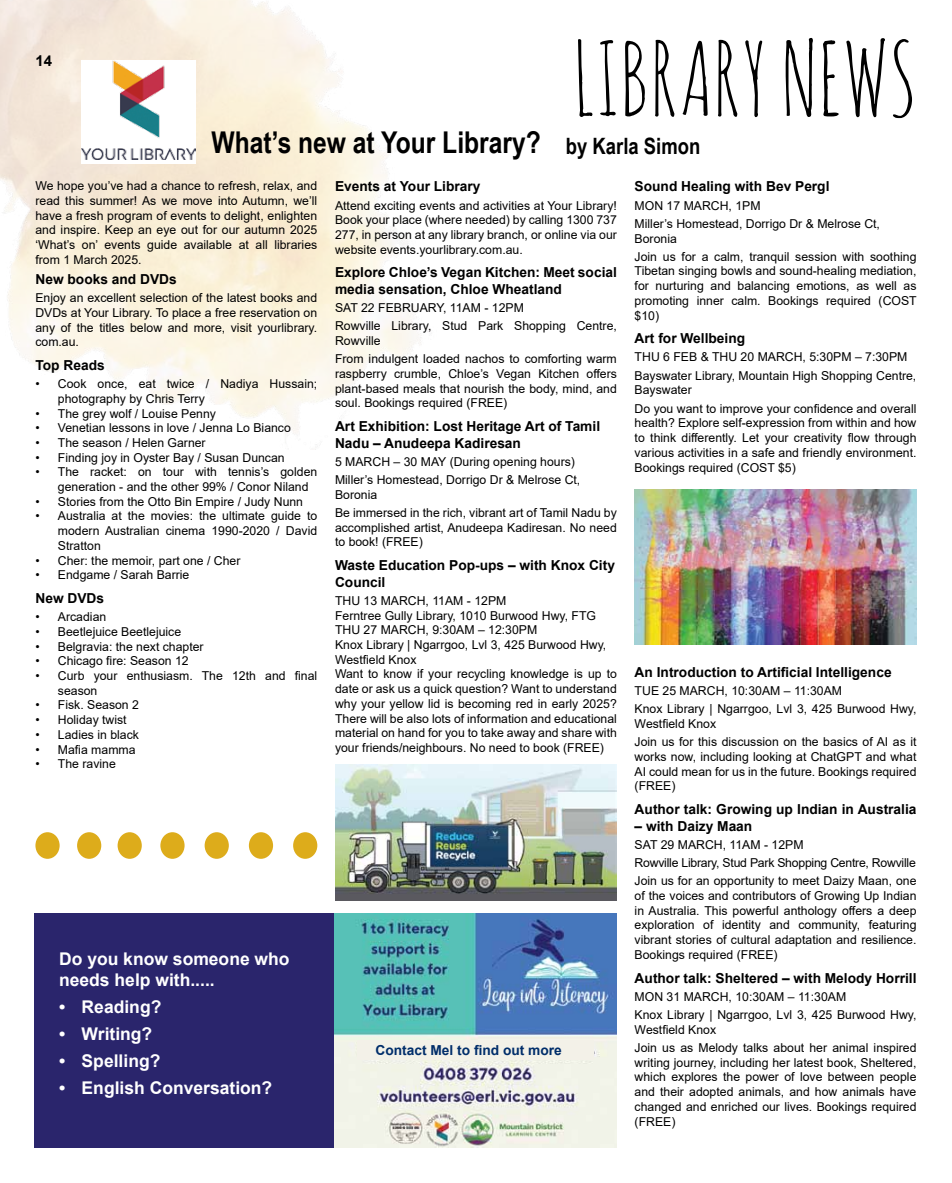
<style>
.page{position:relative;width:952px;height:1183px;background:#fff}
.page>*{position:absolute;margin:0;border:0;box-sizing:border-box;transform-origin:0 0}
.t1{font:100px "Amatic SC";color:#000}
.t2{font:700 30px "Arial Narrow";color:#000}
.t3{font:700 17.5px/21px "Arial";color:#fff}
.t4{font:700 15px "Arial";color:#000}
.t5{font:700 13.75px/16.5px "Arial";color:#000}
.t6{font:700 13.75px "Arial";color:#002d6a}
.t7{font:12.25px/14.8px "Arial";color:#000}
.s1{font-size:22.5px}
</style>
<div class="page">
<img style="left:0;top:0;width:421px;height:445px">
<div style="left:81px;top:60px;width:114px;height:104px;background:#fff"></div>
<img style="left:81px;top:60px;width:114px;height:99px">
<div style="left:35px;top:913px;width:299px;height:234px;background:#2a256c"></div>
<img style="left:334px;top:913px;width:283px;height:234px">
<div style="left:358px;top:1039px;width:236px;height:20px;background:#f3f1e8"></div>
<img style="left:335px;top:764px;width:282px;height:136px">
<img style="left:634px;top:489px;width:282px;height:155px">
<div style="left:35px;top:832px;width:25px;height:26px;background:#ddac1b;border-radius:50%"></div>
<div style="left:77px;top:832px;width:24px;height:26px;background:#ddac1b;border-radius:50%"></div>
<div style="left:118px;top:832px;width:24px;height:26px;background:#ddac1b;border-radius:50%"></div>
<div style="left:160px;top:832px;width:25px;height:26px;background:#ddac1b;border-radius:50%"></div>
<div style="left:205px;top:832px;width:24px;height:26px;background:#ddac1b;border-radius:50%"></div>
<div style="left:249px;top:832px;width:24px;height:26px;background:#ddac1b;border-radius:50%"></div>
<div style="left:293px;top:832px;width:24px;height:26px;background:#ddac1b;border-radius:50%"></div>
<h1 class="t1" style="left:573px;top:14px;width:345px">LIBRARY NEWS</h1>
<h2 class="t2" style="left:212px;top:120px;width:490px">What’s new at Your Library? <span class="s1">by Karla Simon</span></h2>
<p class="t7" style="left:35px;top:178px;width:283px;text-align:justify">We hope you’ve had a chance to refresh, relax, and read this summer! As we move into Autumn, we’ll have a fresh program of events to delight, enlighten and inspire. Keep an eye out for our autumn 2025 ‘What’s on’ events guide available at all libraries from 1 March 2025.</p>
<p class="t5" style="left:35px;top:271px;width:143px">New books and DVDs</p>
<p class="t7" style="left:35px;top:290px;width:283px;text-align:justify">Enjoy an excellent selection of the latest books and DVDs at Your Library. To place a free reservation on any of the titles below and more, visit yourlibrary. com.au.</p>
<p class="t5" style="left:35px;top:357px;width:71px">Top Reads</p>
<p class="t7" style="left:58px;top:376px;width:261px;text-indent:-23px">• Cook once, eat twice / Nadiya Hussain; photography by Chris Terry</p>
<p class="t7" style="left:35px;top:405px;width:182px">• The grey wolf / Louise Penny</p>
<p class="t7" style="left:35px;top:420px;width:257px">• Venetian lessons in love / Jenna Lo Bianco</p>
<p class="t7" style="left:35px;top:435px;width:172px">• The season / Helen Garner</p>
<p class="t7" style="left:35px;top:450px;width:251px">• Finding joy in Oyster Bay / Susan Duncan</p>
<p class="t7" style="left:58px;top:464px;width:261px;text-indent:-23px">• The racket: on tour with tennis’s golden generation - and the other 99% / Conor Niland</p>
<p class="t7" style="left:35px;top:494px;width:269px">• Stories from the Otto Bin Empire / Judy Nunn</p>
<p class="t7" style="left:58px;top:508px;width:261px;text-align:justify;text-indent:-23px">• Australia at the movies: the ultimate guide to modern Australian cinema 1990-2020 / David Stratton</p>
<p class="t7" style="left:35px;top:552px;width:206px">• Cher: the memoir, part one / Cher</p>
<p class="t7" style="left:35px;top:567px;width:155px">• Endgame / Sarah Barrie</p>
<p class="t5" style="left:35px;top:590px;width:70px">New DVDs</p>
<p class="t7" style="left:35px;top:609px;width:72px">• Arcadian</p>
<p class="t7" style="left:35px;top:624px;width:147px">• Beetlejuice Beetlejuice</p>
<p class="t7" style="left:35px;top:638px;width:170px">• Belgravia: the next chapter</p>
<p class="t7" style="left:35px;top:653px;width:155px">• Chicago fire: Season 12</p>
<p class="t7" style="left:58px;top:668px;width:261px;text-indent:-23px">• Curb your enthusiasm. The 12th and final season</p>
<p class="t7" style="left:35px;top:697px;width:105px">• Fisk. Season 2</p>
<p class="t7" style="left:35px;top:712px;width:93px">• Holiday twist</p>
<p class="t7" style="left:35px;top:727px;width:105px">• Ladies in black</p>
<p class="t7" style="left:35px;top:741px;width:102px">• Mafia mamma</p>
<p class="t7" style="left:35px;top:756px;width:82px">• The ravine</p>
<p class="t4" style="left:35px;top:50px;width:18px">14</p>
<p class="t5" style="left:634px;top:178px;width:196px">Sound Healing with Bev Pergl</p>
<p class="t7" style="left:634px;top:196px;width:247px;line-height:18.2px">MON 17 MARCH, 1PM<br>Miller’s Homestead, Dorrigo Dr &amp; Melrose Ct,</p>
<p class="t7" style="left:634px;top:229px;width:283px;line-height:18.2px">Boronia<br>Join us for a calm, tranquil session with soothing</p>
<p class="t7" style="left:634px;top:264px;width:283px;text-align:justify">Tibetan singing bowls and sound-healing mediation, for nurturing and balancing emotions, as well as promoting inner calm. Bookings required (COST $10)</p>
<p class="t5" style="left:634px;top:330px;width:112px">Art for Wellbeing</p>
<p class="t7" style="left:634px;top:348px;width:283px;line-height:18.2px">THU 6 FEB &amp; THU 20 MARCH, 5:30PM – 7:30PM<br>Bayswater Library, Mountain High Shopping Centre,</p>
<p class="t7" style="left:634px;top:381px;width:283px;line-height:18.2px">Bayswater<br>Do you want to improve your confidence and overall</p>
<p class="t7" style="left:634px;top:415px;width:283px;text-align:justify">health? Explore self-expression from within and how to think differently. Let your creativity flow through various activities in a safe and friendly environment.<br>Bookings required (COST $5)</p>
<p class="t5" style="left:335px;top:178px;width:147px">Events at Your Library</p>
<p class="t7" style="left:335px;top:198px;width:283px;text-align:justify">Attend exciting events and activities at Your Library!<br>Book your place (where needed) by calling 1300 737<br>277, in person at any library branch, or online via our website events.yourlibrary.com.au.</p>
<p class="t5" style="left:335px;top:264px;width:283px">Explore Chloe’s Vegan Kitchen: Meet social media sensation, Chloe Wheatland</p>
<p class="t7" style="left:335px;top:298px;width:283px;line-height:18.2px">SAT 22 FEBRUARY, 11AM - 12PM<br>Rowville Library, Stud Park Shopping Centre,</p>
<p class="t7" style="left:335px;top:331px;width:283px;line-height:18.2px">Rowville<br>From indulgent loaded nachos to comforting warm</p>
<p class="t7" style="left:335px;top:366px;width:283px;text-align:justify">raspberry crumble, Chloe’s Vegan Kitchen offers plant-based meals that nourish the body, mind, and soul. Bookings required (FREE)</p>
<p class="t5" style="left:335px;top:418px;width:267px">Art Exhibition: Lost Heritage Art of Tamil<br>Nadu – Anudeepa Kadiresan</p>
<p class="t7" style="left:335px;top:452px;width:247px;line-height:18.2px">5 MARCH – 30 MAY (During opening hours)<br>Miller’s Homestead, Dorrigo Dr &amp; Melrose Ct,</p>
<p class="t7" style="left:335px;top:485px;width:283px;line-height:18.2px">Boronia<br>Be immersed in the rich, vibrant art of Tamil Nadu by</p>
<p class="t7" style="left:335px;top:520px;width:283px">accomplished artist, Anudeepa Kadiresan. No need to book! (FREE)</p>
<p class="t5" style="left:335px;top:557px;width:281px">Waste Education Pop-ups – with Knox City<br>Council</p>
<p class="t7" style="left:335px;top:593px;width:283px">THU 13 MARCH, 11AM - 12PM<br>Ferntree Gully Library, 1010 Burwood Hwy, FTG THU 27 MARCH, 9:30AM – 12:30PM<br>Knox Library | Ngarrgoo, Lvl 3, 425 Burwood Hwy, Westfield Knox<br>Want to know if your recycling knowledge is up to date or ask us a quick question? Want to understand why your yellow lid is becoming red in early 2025?<br>There will be also lots of information and educational material on hand for you to take away and share with your friends/neighbours. No need to book (FREE)</p>
<p class="t5" style="left:634px;top:663px;width:258px">An Introduction to Artificial Intelligence</p>
<p class="t7" style="left:634px;top:681px;width:283px;line-height:18.2px">TUE 25 MARCH, 10:30AM – 11:30AM<br>Knox Library | Ngarrgoo, Lvl 3, 425 Burwood Hwy,</p>
<p class="t7" style="left:634px;top:714px;width:283px;line-height:18.2px">Westfield Knox<br>Join us for this discussion on the basics of AI as it</p>
<p class="t7" style="left:634px;top:749px;width:283px;text-align:justify">works now, including looking at ChatGPT and what AI could mean for us in the future. Bookings required (FREE)</p>
<p class="t5" style="left:634px;top:800px;width:283px">Author talk: Growing up Indian in Australia</p>
<p class="t5" style="left:634px;top:817px;width:119px">– with Daizy Maan</p>
<p class="t7" style="left:634px;top:835px;width:283px;line-height:18.2px">SAT 29 MARCH, 11AM - 12PM<br>Rowville Library, Stud Park Shopping Centre, Rowville<br>Join us for an opportunity to meet Daizy Maan, one</p>
<p class="t7" style="left:634px;top:888px;width:283px;text-align:justify">of the voices and contributors of Growing Up Indian in Australia. This powerful anthology offers a deep exploration of identity and community, featuring vibrant stories of cultural adaptation and resilience.<br>Bookings required (FREE)</p>
<p class="t5" style="left:634px;top:969px;width:283px">Author talk: Sheltered – with Melody Horrill</p>
<p class="t7" style="left:634px;top:986px;width:283px;line-height:18.2px">MON 31 MARCH, 10:30AM – 11:30AM<br>Knox Library | Ngarrgoo, Lvl 3, 425 Burwood Hwy,</p>
<p class="t7" style="left:634px;top:1019px;width:283px;line-height:18.2px">Westfield Knox<br>Join us as Melody talks about her animal inspired</p>
<p class="t7" style="left:634px;top:1054px;width:283px;text-align:justify">writing journey, including her latest book, Sheltered, which explores the power of love between people and their adopted animals, and how animals have changed and enriched our lives. Bookings required (FREE)</p>
<h3 class="t3" style="left:59px;top:948px;width:232px">Do you know someone who needs help with.....</h3>
<h3 class="t3" style="left:59px;top:996px;width:104px">• Reading?</h3>
<h3 class="t3" style="left:59px;top:1023px;width:95px">• Writing?</h3>
<h3 class="t3" style="left:59px;top:1050px;width:103px">• Spelling?</h3>
<h3 class="t3" style="left:59px;top:1077px;width:215px">• English Conversation?</h3>
<p class="t6" style="left:375px;top:1040px;width:188px">Contact Mel to find out more</p>
</div>
